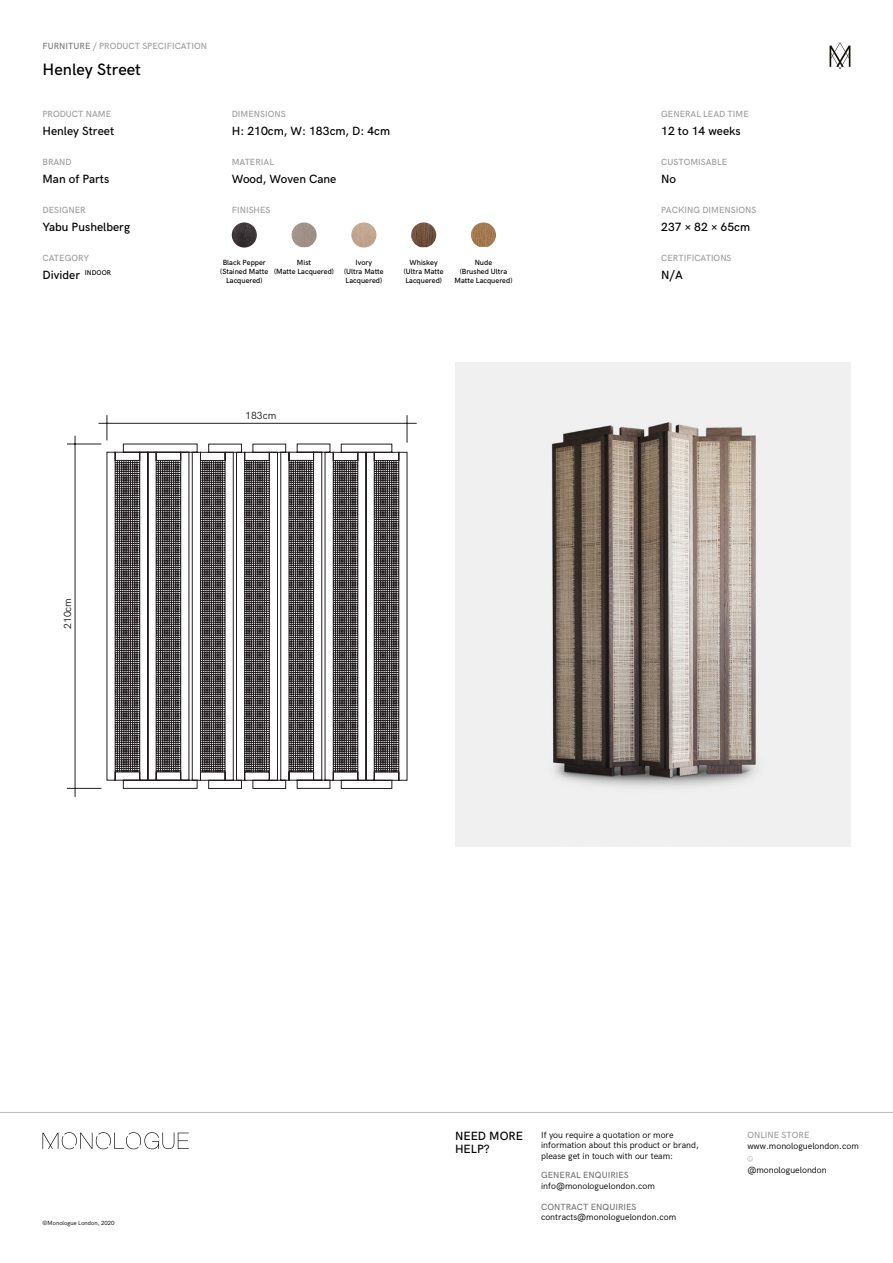
<style>
.page{position:relative;width:893px;height:1263px;background:#fff}
.page>*{position:absolute;margin:0;border:0;box-sizing:border-box;transform-origin:0 0}
.t1{font:500 16.5px "HK Grotesk";color:#000}
.t2{font:500 12px/13.5px "HK Grotesk";color:#000}
.t3{font:10.35px "HK Grotesk";color:#241f21}
.t4{font:9px/10.5px "HK Grotesk";color:#000}
.t5{font:500 9px "HK Grotesk";color:#9d9d9c}
.t6{font:500 9px "HK Grotesk";color:#757777}
.t7{font:500 7.5px/9px "HK Grotesk";color:#000;text-align:center}
.t8{font:6px "HK Grotesk";color:#000}
.s1{color:#7c7b7b}
</style>
<div class="page">
<svg style="left:747px;top:1156px;width:6px;height:5px"></svg>
<hr style="left:0;top:1112px;width:893px;height:1px;background:#bcbcbc">
<svg style="left:43px;top:1132px;width:146px;height:17px"></svg>
<svg style="left:830px;top:42px;width:20px;height:27px"></svg>
<img style="left:455px;top:363px;width:395px;height:483px">
<hr style="left:99px;top:423px;width:317px;height:1px;background:#241f21">
<hr style="left:75px;top:436px;width:1px;height:361px;background:#241f21">
<svg style="left:107px;top:415px;width:1px;height:25px"></svg>
<hr style="left:67px;top:788px;width:34px;height:1px;background:#241f21">
<svg style="left:407px;top:415px;width:1px;height:27px"></svg>
<hr style="left:67px;top:444px;width:34px;height:1px;background:#241f21">
<svg style="left:106px;top:443px;width:302px;height:346px"></svg>
<img style="left:232px;top:222px;width:25px;height:26px;border-radius:13px">
<img style="left:292px;top:222px;width:25px;height:25px">
<img style="left:351px;top:222px;width:25px;height:26px;border-radius:13px">
<img style="left:411px;top:222px;width:25px;height:25px">
<img style="left:471px;top:222px;width:25px;height:25px">
<p class="t5" style="left:43px;top:39px;width:166px"><span class="s1">FURNITURE</span> / PRODUCT SPECIFICATION</p>
<h1 class="t1" style="left:43px;top:57px;width:100px">Henley Street</h1>
<p class="t5" style="left:43px;top:107px;width:70px">PRODUCT NAME</p>
<p class="t5" style="left:232px;top:107px;width:55px">DIMENSIONS</p>
<p class="t5" style="left:661px;top:107px;width:89px">GENERAL LEAD TIME</p>
<h2 class="t2" style="left:43px;top:123px;width:73px">Henley Street</h2>
<h2 class="t2" style="left:232px;top:123px;width:160px">H: 210cm, W: 183cm, D: 4cm</h2>
<h2 class="t2" style="left:661px;top:123px;width:81px">12 to 14 weeks</h2>
<p class="t5" style="left:43px;top:155px;width:31px">BRAND</p>
<p class="t5" style="left:232px;top:155px;width:44px">MATERIAL</p>
<p class="t5" style="left:661px;top:155px;width:67px">CUSTOMISABLE</p>
<h2 class="t2" style="left:43px;top:171px;width:68px">Man of Parts</h2>
<h2 class="t2" style="left:232px;top:171px;width:106px">Wood, Woven Cane</h2>
<h2 class="t2" style="left:661px;top:171px;width:16px">No</h2>
<p class="t5" style="left:43px;top:203px;width:45px">DESIGNER</p>
<p class="t5" style="left:232px;top:203px;width:40px">FINISHES</p>
<p class="t5" style="left:661px;top:203px;width:97px">PACKING DIMENSIONS</p>
<h2 class="t2" style="left:43px;top:219px;width:89px">Yabu Pushelberg</h2>
<h2 class="t2" style="left:661px;top:219px;width:90px">237 × 82 × 65cm</h2>
<p class="t5" style="left:43px;top:251px;width:48px">CATEGORY</p>
<p class="t5" style="left:661px;top:251px;width:72px">CERTIFICATIONS</p>
<p class="t7" style="left:220px;top:257px;width:49px">Black Pepper (Stained Matte<br>Lacquered)</p>
<p class="t7" style="left:274px;top:257px;width:61px">Mist<br>(Matte Lacquered)</p>
<p class="t7" style="left:344px;top:257px;width:41px">Ivory<br>(Ultra Matte<br>Lacquered)</p>
<p class="t7" style="left:404px;top:257px;width:41px">Whiskey (Ultra Matte<br>Lacquered)</p>
<p class="t7" style="left:454px;top:257px;width:59px">Nude<br>(Brushed Ultra<br>Matte Lacquered)</p>
<h2 class="t2" style="left:43px;top:267px;width:70px">Divider <sup>INDOOR</sup></h2>
<h2 class="t2" style="left:661px;top:267px;width:23px">N/A</h2>
<p class="t3" style="left:60px;top:629px;width:33px;rotate:-90deg">210cm</p>
<p class="t3" style="left:245px;top:408px;width:33px">183cm</p>
<p class="t8" style="left:43px;top:1218px;width:74px">©Monologue London, 2020</p>
<p class="t4" style="left:541px;top:1128px;width:134px">If you require a quotation or more</p>
<p class="t5" style="left:747px;top:1128px;width:64px">ONLINE STORE</p>
<p class="t4" style="left:541px;top:1139px;width:159px">information about this product or brand, please get in touch with our team:</p>
<h2 class="t2" style="left:455px;top:1128px;width:70px">NEED MORE<br>HELP?</h2>
<p class="t4" style="left:747px;top:1140px;width:113px">www.monologuelondon.com</p>
<p class="t4" style="left:747px;top:1164px;width:81px">@monologuelondon</p>
<p class="t6" style="left:541px;top:1200px;width:97px">CONTRACT ENQUIRIES</p>
<p class="t4" style="left:541px;top:1211px;width:137px">contracts@monologuelondon.com</p>
<p class="t6" style="left:541px;top:1168px;width:89px">GENERAL ENQUIRIES</p>
<p class="t4" style="left:541px;top:1180px;width:115px">info@monologuelondon.com</p>
</div>
